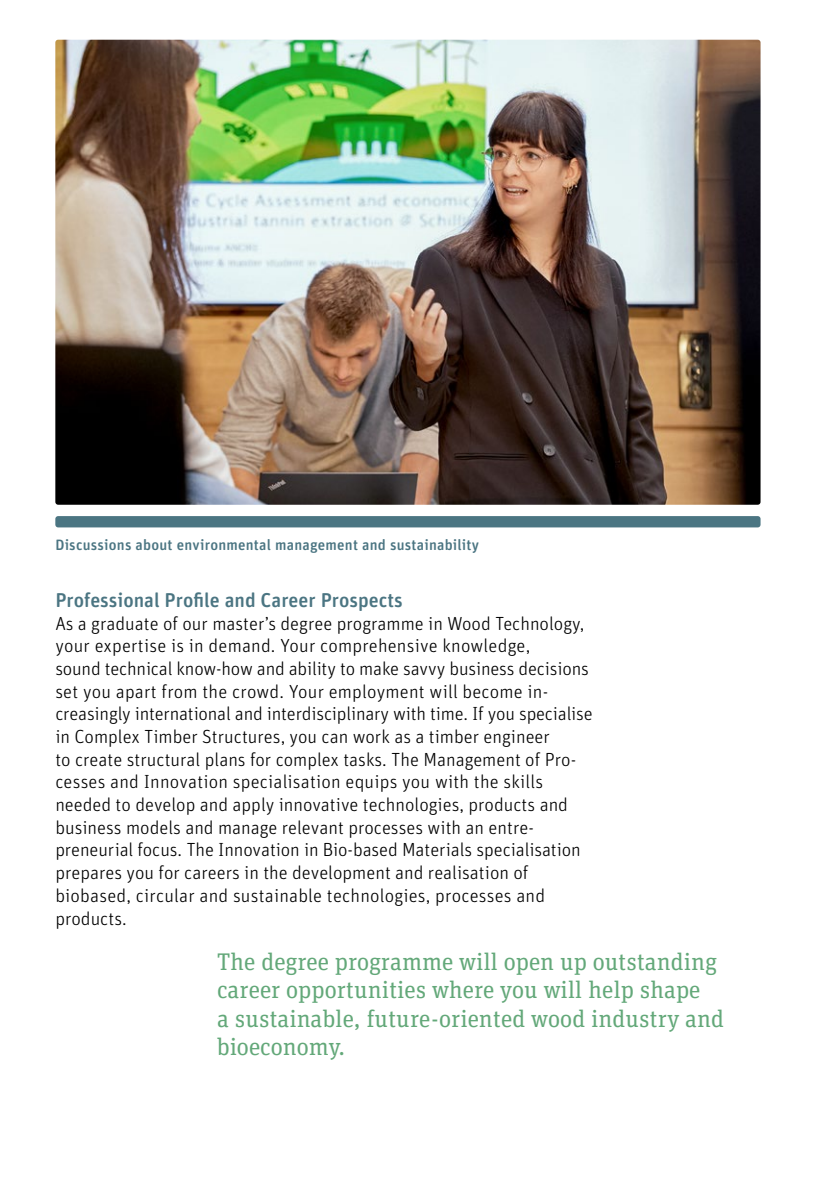
<style>
.page{position:relative;width:823px;height:1191px;background:#fff}
.page>*{position:absolute;margin:0;border:0;box-sizing:border-box;transform-origin:0 0}
.t1{font:24px/28.4px "Unit Slab Pro";color:#63a879}
.t2{font:500 20px "Unit Rounded Pro";color:#4b7582}
.t3{font:300 19px/22.6px "Unit Rounded Pro";color:#000}
.t4{font:500 15px "Unit Rounded Pro";letter-spacing:.015em;color:#4b7582}
</style>
<div class="page">
<img style="left:55px;top:40px;width:705px;height:465px">
<div style="left:55px;top:516px;width:705px;height:11px;background:#4b7582;border-radius:3px"></div>
<p class="t4" style="left:55px;top:534px;width:425px">Discussions about environmental management and sustainability</p>
<p class="t2" style="left:55px;top:586px;width:349px">Professional Profile and Career Prospects</p>
<p class="t3" style="left:55px;top:611px;width:538px">As a graduate of our master’s degree programme in Wood Technology, your expertise is in demand. Your comprehensive knowledge,<br>sound technical know-how and ability to make savvy business decisions set you apart from the crowd. Your employment will become in&shy;creasingly international and interdisciplinary with time. If you specialise in Complex Timber Structures, you can work as a timber engineer<br>to create structural plans for complex tasks. The Management of Pro&shy;cesses and Innovation specialisation equips you with the skills needed to develop and apply innovative technologies, products and business models and manage relevant processes with an entre&shy;preneurial focus. The Innovation in Bio-based Materials specialisation prepares you for careers in the development and realisation of biobased, circular and sustainable technologies, processes and products.</p>
<p class="t1" style="left:217px;top:946px;width:508px">The degree programme will open up outstanding career opportunities where you will help shape<br>a sustainable, future-oriented wood industry and bioeconomy.</p>
</div>
